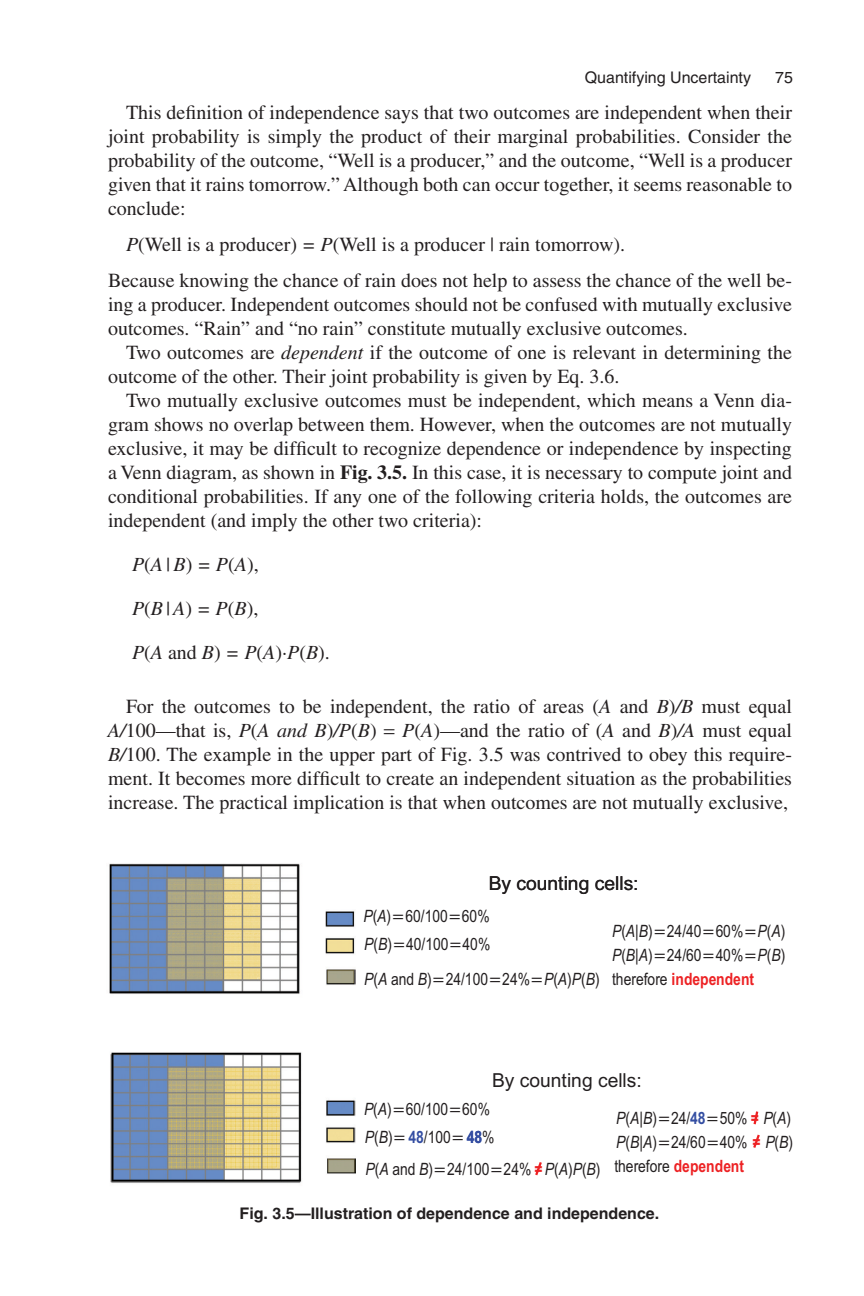
<style>
.page{position:relative;width:864px;height:1296px;background:#fff}
.page>*{position:absolute;margin:0;border:0;box-sizing:border-box;transform-origin:0 0}
.t1{font:20px/24px "Times";color:#231f20}
.t2{font:italic 20px "Times";color:#231f20}
.t3{font:19.2px "Arial";color:#231f20}
.t4{font:17px/28.4px "Arial Narrow";color:#231f20}
.t5{font:700 17px "Arial Narrow";color:#344ea2}
.t6{font:700 17px/23.6px "Arial Narrow";color:#ed2224}
.t7{font:700 16px "Helvetica";color:#231f20}
.t8{font:16px "Helvetica";color:#231f20}
.s1{font-style:italic}
.s2{font-weight:700}
.s3{font-style:normal}
.s4{font-weight:700;color:#ed2224}
.s5{font-weight:700;color:#344ea2}
.s6{font-weight:400;color:#231f20}
</style>
<div class="page">
<svg style="left:535px;top:1162px;width:7px;height:14px"></svg>
<svg style="left:753px;top:1111px;width:7px;height:37px"></svg>
<img style="left:109px;top:863px;width:247px;height:320px">
<p class="t8" style="left:585px;top:72px;width:168px">Quantifying Uncertainty</p>
<p class="t8" style="left:775px;top:72px;width:19px">75</p>
<p class="t1" style="left:108px;top:103px;width:686px;text-align:justify;text-indent:18px">This definition of independence says that two outcomes are independent when their joint probability is simply the product of their marginal probabilities. Consider the probability of the outcome, “Well is a producer,” and the outcome, “Well is a producer given that it rains tomorrow.” Although both can occur together, it seems reasonable to conclude:</p>
<p class="t1" style="left:108px;top:229px;width:686px;line-height:36px;text-indent:18px"><span class="s1">P</span>(Well is a producer) <span class="s1">= P</span>(Well is a producer | rain tomorrow).<br>Because knowing the chance of rain does not help to assess the chance of the well be-</p>
<p class="t1" style="left:108px;top:295px;width:686px">ing a producer. Independent outcomes should not be confused with mutually exclusive outcomes. “Rain” and “no rain” constitute mutually exclusive outcomes.</p>
<p class="t1" style="left:108px;top:343px;width:685px;text-indent:18px">Two outcomes are <span class="s1">dependent</span> if the outcome of one is relevant in determining the outcome of the other. Their joint probability is given by Eq. 3.6.</p>
<p class="t1" style="left:108px;top:391px;width:686px;text-align:justify;text-indent:18px">Two mutually exclusive outcomes must be independent, which means a Venn dia&shy;gram shows no overlap between them. However, when the outcomes are not mutually exclusive, it may be difficult to recognize dependence or independence by inspecting a Venn diagram, as shown in <span class="s2">Fig. 3.5.</span> In this case, it is necessary to compute joint and conditional probabilities. If any one of the following criteria holds, the outcomes are independent (and imply the other two criteria):</p>
<p class="t2" style="left:132px;top:557px;width:128px">P<span class="s3">(</span>A | B<span class="s3">)</span> = P<span class="s3">(</span>A<span class="s3">),</span></p>
<p class="t2" style="left:132px;top:601px;width:128px">P<span class="s3">(</span>B | A<span class="s3">)</span> = P<span class="s3">(</span>B<span class="s3">),</span></p>
<p class="t1" style="left:132px;top:643px;width:199px"><span class="s1">P</span>(<span class="s1">A</span> and <span class="s1">B</span>) <span class="s1">= P</span>(<span class="s1">A</span>)<span class="s1">·P</span>(<span class="s1">B</span>).</p>
<p class="t1" style="left:108px;top:697px;width:686px;text-indent:18px">For the outcomes to be independent, the ratio of areas (<span class="s1">A</span> and <span class="s1">B</span>)<span class="s1">/B</span> must equal<br><span class="s1">A/</span>100—that is, <span class="s1">P</span>(<span class="s1">A and B</span>)<span class="s1">/P</span>(<span class="s1">B</span>)</p>
<p class="t1" style="left:108px;top:721px;width:686px;text-align:justify;text-indent:294px"><span class="s1">P</span>(<span class="s1">A</span>)—and the ratio of (<span class="s1">A</span> and <span class="s1">B</span>)<span class="s1">/A</span> must equal <span class="s1">B/</span>100. The example in the upper part of Fig. 3.5 was contrived to obey this require&shy;ment. It becomes more difficult to create an independent situation as the probabilities increase. The practical implication is that when outcomes are not mutually exclusive,</p>
<p class="t3" style="left:489px;top:876px;width:151px">By counting cells:</p>
<p class="t4" style="left:363px;top:903px;width:129px"><span class="s1">P</span>(<span class="s1">A</span>) 60/100 60%<br><span class="s1">P</span>(<span class="s1">B</span>) 40/100 40%</p>
<p class="t4" style="left:612px;top:918px;width:175px"><span class="s1">P</span>(<span class="s1">A</span>|<span class="s1">B</span>) 24/40 60% <span class="s1">P</span>(<span class="s1">A</span>)</p>
<p class="t4" style="left:612px;top:943px;width:175px"><span class="s1">P</span>(<span class="s1">B</span>|<span class="s1">A</span>) 24/60 40% <span class="s1">P</span>(<span class="s1">B</span>)</p>
<p class="t4" style="left:364px;top:966px;width:391px"><span class="s1">P</span>(<span class="s1">A</span> and <span class="s1">B</span>) 24/100 24% <span class="s1">P</span>(<span class="s1">A</span>)<span class="s1">P</span>(<span class="s1">B</span>) therefore <span class="s4">independent</span></p>
<p class="t3" style="left:492px;top:1073px;width:151px">By counting cells:</p>
<p class="t4" style="left:364px;top:1096px;width:128px"><span class="s1">P</span>(<span class="s1">A</span>) 60/100 60%<br><span class="s1">P</span>(<span class="s1">B</span>) <span class="s5">48</span>/100</p>
<p class="t5" style="left:467px;top:1131px;width:29px">48<span class="s6">%</span></p>
<p class="t4" style="left:616px;top:1107px;width:178px;line-height:24.4px"><span class="s1">P</span>(<span class="s1">A</span>|<span class="s1">B</span>) 24/<span class="s5">48</span> 50% <span class="s1">P</span>(<span class="s1">A</span>)<br><span class="s1">P</span>(<span class="s1">B</span>|<span class="s1">A</span>) 24/60 40% <span class="s1">P</span>(<span class="s1">B</span>)</p>
<p class="t6" style="left:751px;top:1108px;width:11px">= =</p>
<p class="t4" style="left:366px;top:1157px;width:236px"><span class="s1">P</span>(<span class="s1">A</span> and <span class="s1">B</span>) 24/100 24% <span class="s1">P</span>(<span class="s1">A</span>)<span class="s1">P</span>(<span class="s1">B</span>)</p>
<p class="t4" style="left:614px;top:1154px;width:131px">therefore <span class="s4">dependent</span></p>
<p class="t6" style="left:535px;top:1159px;width:10px">=</p>
<p class="t7" style="left:240px;top:1208px;width:421px">Fig. 3.5—Illustration of dependence and independence.</p>
</div>
